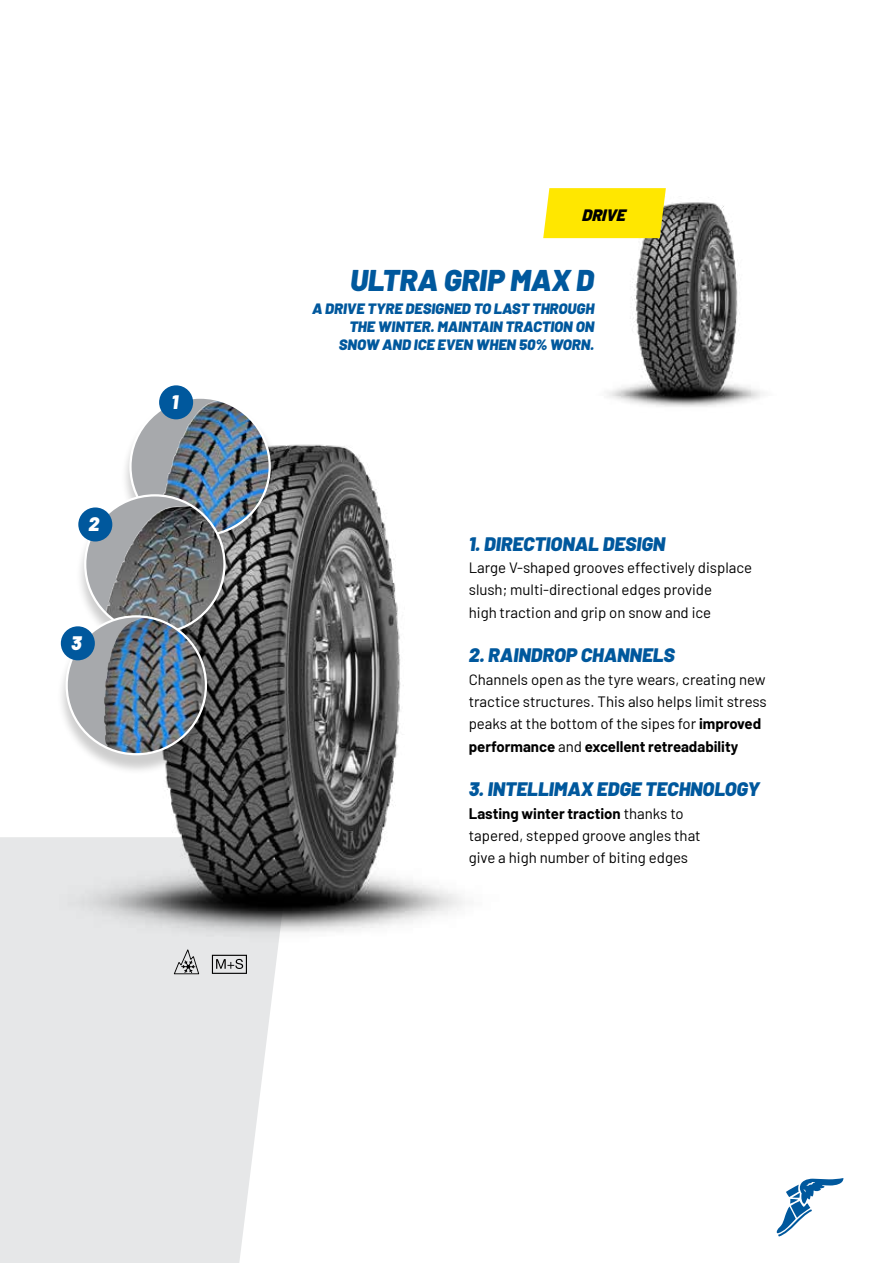
<style>
.page{position:relative;width:893px;height:1263px;background:#fff}
.page>*{position:absolute;margin:0;border:0;box-sizing:border-box;transform-origin:0 0}
.t1{font:italic 900 30px "Barlow";color:#00589d}
.t2{font:italic 900 19.5px "Barlow";color:#00589d}
.t3{font:italic 900 19.5px "Barlow";color:#fff}
.t4{font:italic 900 16.5px "Barlow";color:#000}
.t5{font:15px/22.4px "Barlow";color:#000}
.t6{font:italic 900 15px/18px "Barlow";color:#00589d;text-align:right}
.s1{font-weight:700}
</style>
<div class="page">
<div style="left:0;top:995px;width:272px;height:268px;background:#e6e7e8"></div>
<img style="left:1px;top:385px;width:464px;height:610px">
<img style="left:0;top:555px;width:1px;height:638px">
<img style="left:570px;top:197px;width:193px;height:210px">
<div style="left:121px;top:397px;width:160px;height:160px;background:#000;opacity:.2"></div>
<div style="left:130px;top:398px;width:140px;height:137px;background:#a7a9ac;border-radius:50%"></div>
<img style="left:158px;top:400px;width:112px;height:135px">
<div style="left:159px;top:385px;width:34px;height:34px;background:#00589d;border-radius:50%"></div>
<div style="left:76px;top:495px;width:160px;height:159px;background:#000;opacity:.2"></div>
<svg style="left:85px;top:495px;width:139px;height:138px;fill:#a7a9ac"></svg>
<img style="left:105px;top:505px;width:119px;height:128px">
<div style="left:78px;top:507px;width:34px;height:34px;background:#00589d;border-radius:50%"></div>
<div style="left:57px;top:616px;width:160px;height:159px;background:#000;opacity:.2"></div>
<div style="left:67px;top:616px;width:139px;height:138px;background:#a7a9ac;border-radius:50%"></div>
<img style="left:103px;top:617px;width:103px;height:137px">
<div style="left:61px;top:626px;width:34px;height:34px;background:#00589d;border-radius:50%"></div>
<svg style="left:777px;top:1178px;width:66px;height:58px"></svg>
<svg style="left:543px;top:188px;width:123px;height:50px;background:#fbe40a"></svg>
<svg style="left:212px;top:955px;width:35px;height:19px"></svg>
<svg style="left:174px;top:949px;width:25px;height:25px"></svg>
<h2 class="t3" style="left:89px;top:510px;width:12px">2</h2>
<h2 class="t3" style="left:71px;top:628px;width:12px">3</h2>
<h2 class="t3" style="left:171px;top:387px;width:8px">1</h2>
<p class="t4" style="left:582px;top:203px;width:45px">DRIVE</p>
<h1 class="t1" style="left:350px;top:258px;width:246px">ULTRA GRIP MAX D</h1>
<p class="t6" style="left:312px;top:298px;width:284px">A DRIVE TYRE DESIGNED TO LAST THROUGH<br>THE WINTER. MAINTAIN TRACTION ON<br>SNOW AND ICE EVEN WHEN 50% WORN.</p>
<h2 class="t2" style="left:469px;top:529px;width:198px">1. DIRECTIONAL DESIGN</h2>
<p class="t5" style="left:469px;top:555px;width:285px">Large V-shaped grooves effectively displace slush; multi-directional edges provide<br>high traction and grip on snow and ice</p>
<h2 class="t2" style="left:469px;top:641px;width:208px">2. RAINDROP CHANNELS</h2>
<p class="t5" style="left:469px;top:667px;width:299px">Channels open as the tyre wears, creating new tractice structures. This also helps limit stress peaks at the bottom of the sipes for <span class="s1">improved performance</span> and <span class="s1">excellent retreadability</span></p>
<h2 class="t2" style="left:469px;top:775px;width:292px">3. INTELLIMAX EDGE TECHNOLOGY</h2>
<p class="t5" style="left:469px;top:801px;width:233px"><span class="s1">Lasting winter traction</span> thanks to tapered, stepped groove angles that give a high number of biting edges</p>
</div>
